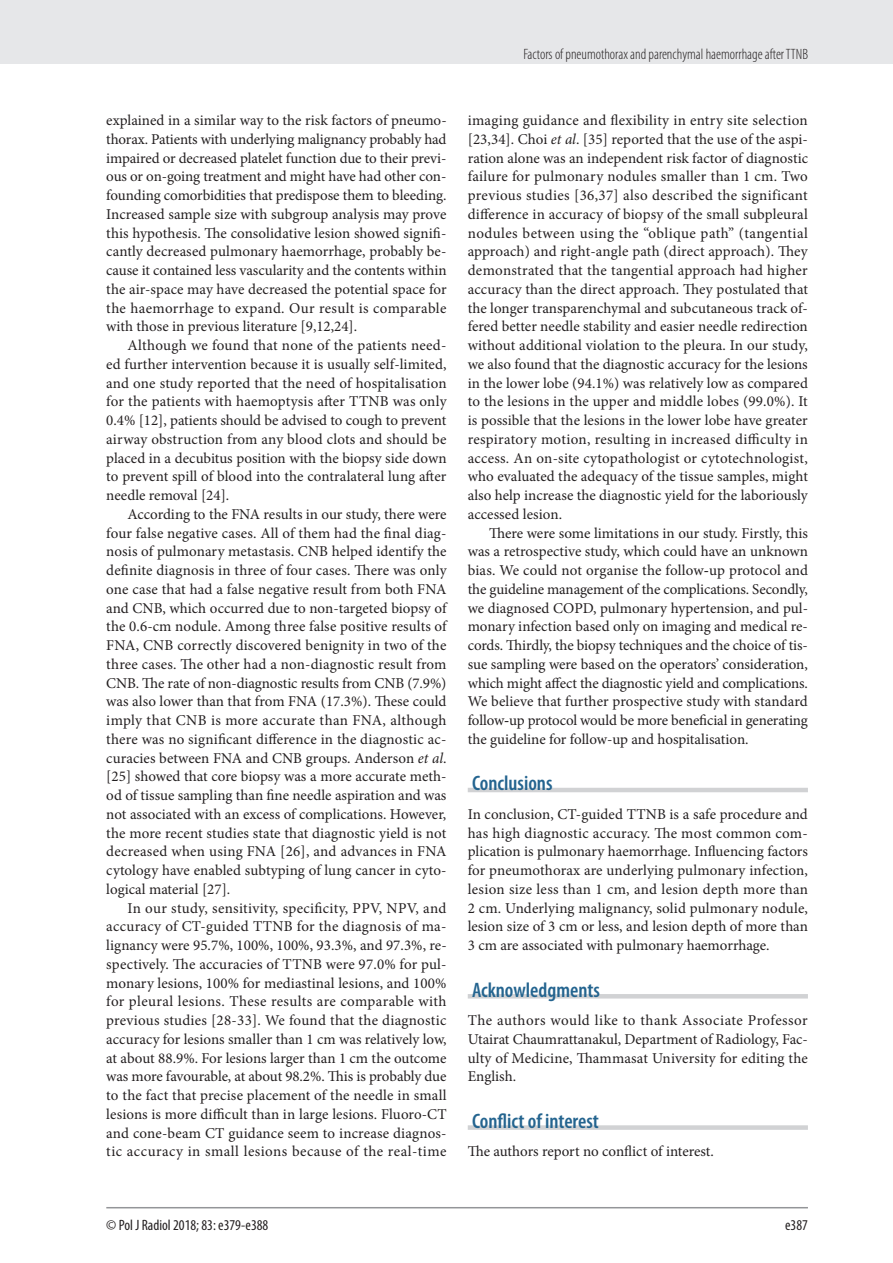
<style>
.page{position:relative;width:893px;height:1263px;background:#fff}
.page>*{position:absolute;margin:0;border:0;box-sizing:border-box;transform-origin:0 0}
.t1{font:600 condensed 21px "Myriad Pro";color:#24648f}
.t2{font:15px/18.8px "Minion Pro";letter-spacing:.005em;color:#231f20;text-align:justify}
.t3{font:300 condensed 15px "Myriad Pro";color:#231f20}
.t4{font:condensed 15px "Myriad Pro";color:#231f20}
.s1{font-style:italic}
.s2{font-weight:700}
</style>
<div class="page">
<div style="left:0;top:0;width:893px;height:64px;background:#e6e7e9"></div>
<hr style="left:106px;top:1207px;width:702px;height:1px;background:#939598">
<hr style="left:468px;top:788px;width:340px;height:4px;background:#d1d2d4">
<hr style="left:468px;top:994px;width:340px;height:4px;background:#d1d2d4">
<div style="left:468px;top:1125px;width:340px;height:5px;background:#d1d2d4"></div>
<p class="t3" style="left:523px;top:45px;width:286px">Factors of pneumothorax and parenchymal haemorrhage after TTNB</p>
<p class="t2" style="left:106px;top:111px;width:342px">explained in a similar way to the risk factors of pneumo&shy;thorax. Patients with underlying malignancy probably had impaired or decreased platelet function due to their previ&shy;ous or on-going treatment and might have had other con&shy;founding comorbidities that predispose them to bleeding.<br>Increased sample size with subgroup analysis may prove this hypothesis. The consolidative lesion showed signifi&shy;cantly decreased pulmonary haemorrhage, probably be&shy;cause it contained less vascularity and the contents within the air-space may have decreased the potential space for the haemorrhage to expand. Our result is comparable with those in previous literature [9,12,24].</p>
<p class="t2" style="left:106px;top:336px;width:342px;text-indent:21px">Although we found that none of the patients need&shy;ed further intervention because it is usually self-limited, and one study reported that the need of hospitalisation for the patients with haemoptysis after TTNB was only 0.4% [12], patients should be advised to cough to prevent airway obstruction from any blood clots and should be placed in a decubitus position with the biopsy side down to prevent spill of blood into the contralateral lung after needle removal [24].</p>
<p class="t2" style="left:106px;top:505px;width:342px;text-indent:21px">According to the FNA results in our study, there were four false negative cases. All of them had the final diag&shy;nosis of pulmonary metastasis. CNB helped identify the definite diagnosis in three of four cases. There was only one case that had a false negative result from both FNA and CNB, which occurred due to non-targeted biopsy of the 0.6-cm nodule. Among three false positive results of FNA, CNB correctly discovered benignity in two of the three cases. The other had a non-diagnostic result from CNB. The rate of non-diagnostic results from CNB (7.9%) was also lower than that from FNA (17.3%). These could imply that CNB is more accurate than FNA, although there was no significant difference in the diagnostic ac&shy;curacies between FNA and CNB groups. Anderson <span class="s1">et al</span>. [25] showed that core biopsy was a more accurate meth&shy;od of tissue sampling than fine needle aspiration and was not associated with an excess of complications. However, the more recent studies state that diagnostic yield is not decreased when using FNA [26], and advances in FNA cytology have enabled subtyping of lung cancer in cyto&shy;logical material [27].</p>
<p class="t2" style="left:106px;top:898px;width:342px;text-indent:21px">In our study, sensitivity, specificity, PPV, NPV, and accuracy of CT-guided TTNB for the diagnosis of ma&shy;lignancy were 95.7%, 100%, 100%, 93.3%, and 97.3%, re&shy;spectively. The accuracies of TTNB were 97.0% for pul&shy;monary lesions, 100% for mediastinal lesions, and 100% for pleural lesions. These results are comparable with previous studies [28-33]. We found that the diagnostic accuracy for lesions smaller than 1 cm was relatively low, at about 88.9%. For lesions larger than 1 cm the outcome was more favourable, at about 98.2%. This is probably due to the fact that precise placement of the needle in small lesions is more difficult than in large lesions. Fluoro-CT and cone-beam CT guidance seem to increase diagnos&shy;tic accuracy in small lesions because of the real-time</p>
<p class="t2" style="left:468px;top:111px;width:342px">imaging guidance and flexibility in entry site selection [23,34]. Choi <span class="s1">et al</span>. [35] reported that the use of the aspi&shy;ration alone was an independent risk factor of diagnostic failure for pulmonary nodules smaller than 1 cm. Two previous studies [36,37] also described the significant difference in accuracy of biopsy of the small subpleural nodules between using the “oblique path” (tangential approach) and right-angle path (direct approach). They demonstrated that the tangential approach had higher accuracy than the direct approach. They postulated that the longer transparenchymal and subcutaneous track of&shy;fered better needle stability and easier needle redirection without additional violation to the pleura. In our study, we also found that the diagnostic accuracy for the lesions in the lower lobe (94.1%) was relatively low as compared to the lesions in the upper and middle lobes (99.0%). It is possible that the lesions in the lower lobe have greater respiratory motion, resulting in increased difficulty in access. An on-site cytopathologist or cytotechnologist, who evaluated the adequacy of the tissue samples, might also help increase the diagnostic yield for the laboriously accessed lesion.</p>
<p class="t2" style="left:468px;top:523px;width:342px;text-indent:21px">There were some limitations in our study. Firstly, this was a retrospective study, which could have an unknown bias. We could not organise the follow<span class="s2">-</span>up protocol and the guideline management of the complications. Secondly, we diagnosed COPD, pulmonary hypertension, and pul&shy;monary infection based only on imaging and medical re&shy;cords. Thirdly, the biopsy techniques and the choice of tis&shy;sue sampling were based on the operators’ consideration, which might affect the diagnostic yield and complications.<br>We believe that further prospective study with standard follow<span class="s2">-</span>up protocol would be more beneficial in generating the guideline for follow-up and hospitalisation.</p>
<h1 class="t1" style="left:472px;top:770px;width:82px">Conclusions</h1>
<p class="t2" style="left:468px;top:805px;width:342px">In conclusion, CT-guided TTNB is a safe procedure and has high diagnostic accuracy. The most common com&shy;plication is pulmonary haemorrhage. Influencing factors for pneumothorax are underlying pulmonary infection, lesion size less than 1 cm, and lesion depth more than 2 cm. Underlying malignancy, solid pulmonary nodule, lesion size of 3 cm or less, and lesion depth of more than 3 cm are associated with pulmonary haemorrhage.</p>
<h1 class="t1" style="left:472px;top:977px;width:129px">Acknowledgments</h1>
<p class="t2" style="left:468px;top:1011px;width:342px">The authors would like to thank Associate Professor Utairat Chaumrattanakul, Department of Radiology, Fac&shy;ulty of Medicine, Thammasat University for editing the English.</p>
<h1 class="t1" style="left:472px;top:1108px;width:128px">Conflict of interest</h1>
<p class="t2" style="left:468px;top:1142px;width:248px">The authors report no conflict of interest.</p>
<p class="t4" style="left:106px;top:1216px;width:164px">© Pol J Radiol 2018; 83: e379-e388</p>
<p class="t4" style="left:785px;top:1216px;width:24px">e387</p>
</div>
